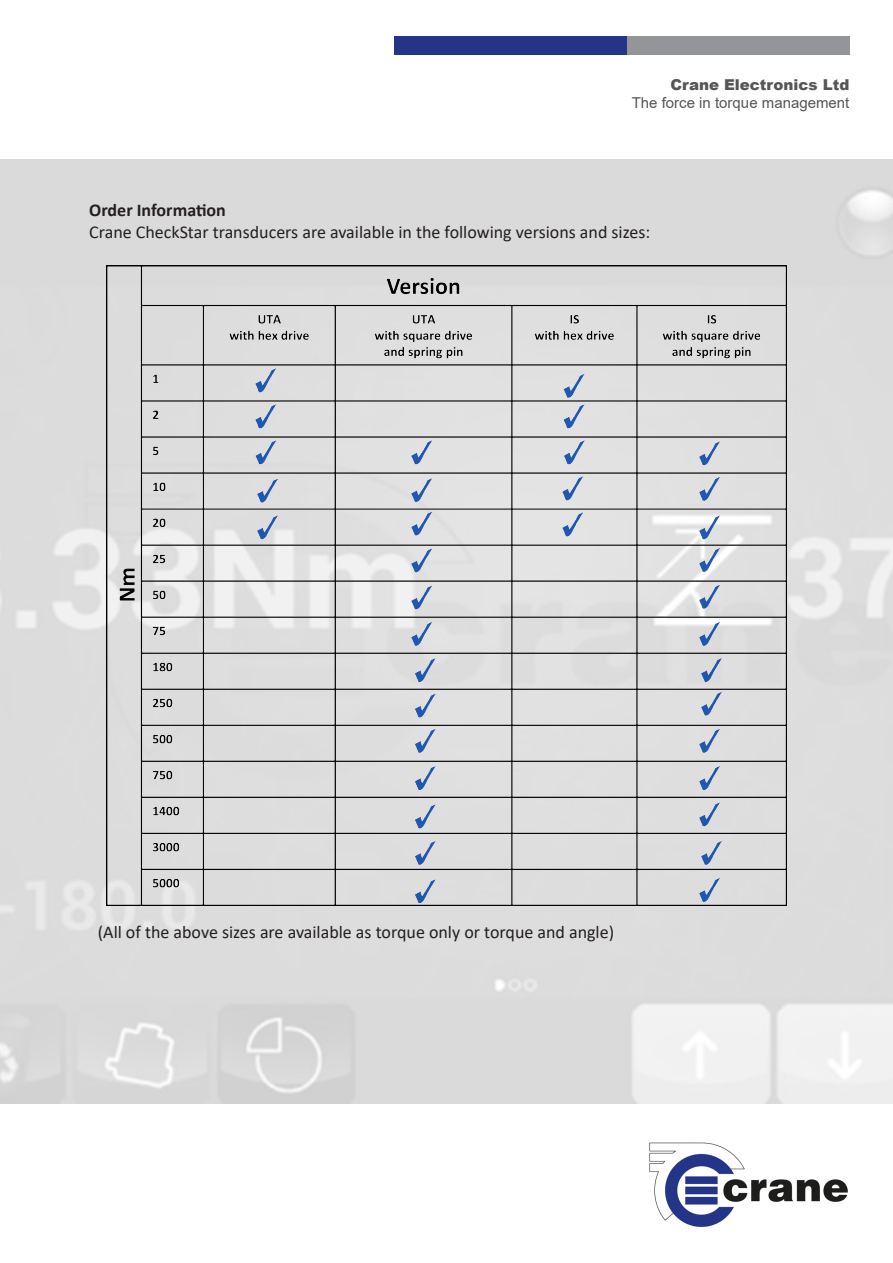
<style>
.page{position:relative;width:893px;height:1263px;background:#fff}
.page>*{position:absolute;margin:0;border:0;box-sizing:border-box;transform-origin:0 0}
.t1{font:18px "Calibri";color:#231f20}
.t2{font:700 18px "Calibri";color:#231f20}
.t3{font:15px "Arial";color:#575656}
.t4{font:900 15px "Arial";color:#575656}
</style>
<div class="page">
<div style="left:395px;top:37px;width:232px;height:18px;background:#243587"></div>
<div style="left:627px;top:37px;width:222px;height:18px;background:#939598"></div>
<img style="left:106px;top:265px;width:681px;height:641px">
<img style="left:649px;top:1142px;width:199px;height:86px">
<p class="t4" style="left:670px;top:74px;width:180px">Crane Electronics Ltd</p>
<p class="t3" style="left:632px;top:92px;width:219px">The force in torque management</p>
<p class="t2" style="left:89px;top:197px;width:138px">Order Information</p>
<p class="t1" style="left:89px;top:219px;width:562px">Crane CheckStar transducers are available in the following versions and sizes:</p>
<p class="t1" style="left:98px;top:920px;width:518px">(All of the above sizes are available as torque only or torque and angle)</p>
</div>
